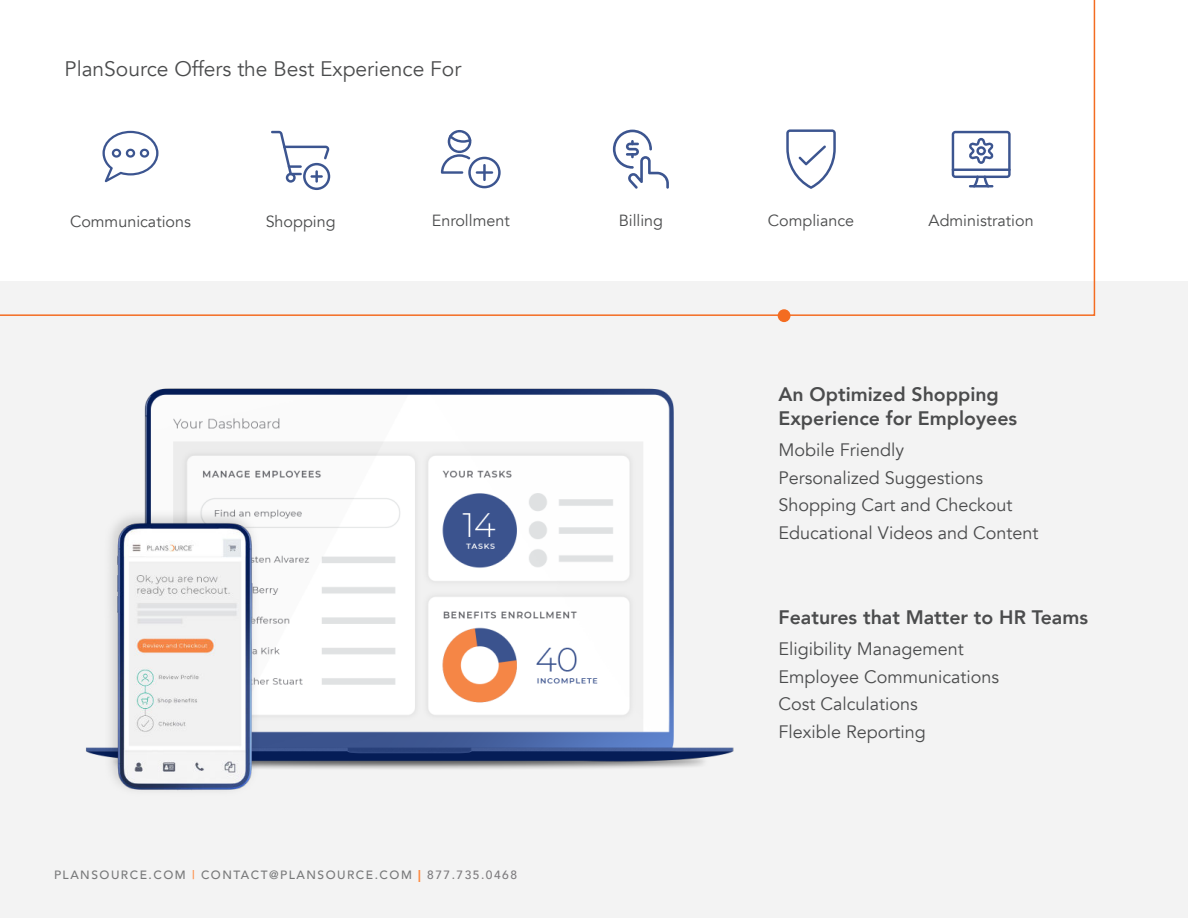
<style>
.page{position:relative;width:1188px;height:918px;background:#fff}
.page>*{position:absolute;margin:0;border:0;box-sizing:border-box;transform-origin:0 0}
.t1{font:21px "Avenir";color:#4b4c4d}
.t2{font:800 19.5px/23.4px "Avenir";color:#4b4c4d}
.t3{font:18px/27.6px "Avenir";color:#4b4c4d}
.t4{font:16.2px "Avenir";color:#4b4c4d}
.t5{font:500 12px "Avenir";letter-spacing:.125em;color:#78797a}
.s1{color:#ff893e}
.s2{font-weight:900;color:#ff893e}
.s3{color:#7d7b7e}
</style>
<div class="page">
<div style="left:0;top:281px;width:1188px;height:637px;background:#f2f2f2"></div>
<svg style="left:0;top:0;width:1095px;height:316px"></svg>
<div style="left:778px;top:309px;width:13px;height:13px;background:#f36c21;border-radius:50%"></div>
<svg style="left:952px;top:131px;width:59px;height:56px"></svg>
<svg style="left:271px;top:131px;width:59px;height:59px"></svg>
<svg style="left:441px;top:130px;width:60px;height:58px"></svg>
<svg style="left:613px;top:130px;width:56px;height:59px"></svg>
<svg style="left:786px;top:129px;width:50px;height:60px"></svg>
<img style="left:144px;top:388px;width:590px;height:381px">
<img style="left:86px;top:495px;width:222px;height:296px">
<svg style="left:102px;top:131px;width:56px;height:51px"></svg>
<p class="t1" style="left:65px;top:56px;width:398px">PlanSource Offers the Best Experience For</p>
<p class="t4" style="left:70px;top:215px;width:122px">Communications</p>
<p class="t4" style="left:266px;top:215px;width:71px">Shopping</p>
<p class="t4" style="left:432px;top:214px;width:79px">Enrollment</p>
<p class="t4" style="left:619px;top:214px;width:46px">Billing</p>
<p class="t4" style="left:768px;top:214px;width:88px">Compliance</p>
<p class="t4" style="left:929px;top:214px;width:107px">Administration</p>
<p class="t2" style="left:779px;top:384px;width:240px">An Optimized Shopping<br>Experience for Employees</p>
<p class="t3" style="left:779px;top:436px;width:261px">Mobile Friendly<br>Personalized Suggestions<br>Shopping Cart and Checkout<br>Educational Videos and Content</p>
<p class="t2" style="left:779px;top:607px;width:311px">Features that Matter to HR Teams</p>
<p class="t3" style="left:779px;top:637px;width:222px">Eligibility Management<br>Employee Communications<br>Cost Calculations<br>Flexible Reporting</p>
<p class="t5" style="left:54px;top:870px;width:465px">PLANSOURCE.COM <span class="s1">|</span> CONTACT@PLANSOURCE.COM <span class="s2">|</span> <span class="s3">877.735.0468</span></p>
</div>
